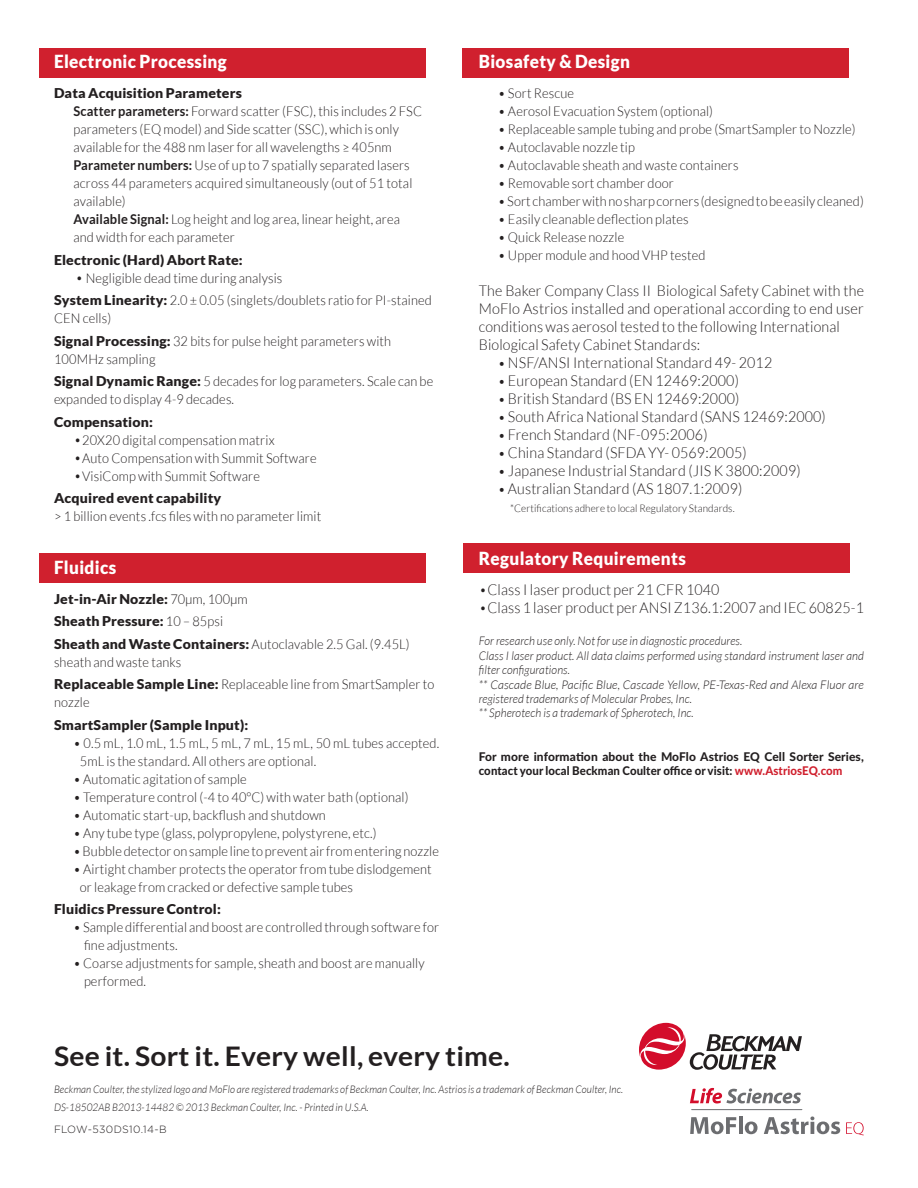
<style>
.page{position:relative;width:918px;height:1188px;background:#fff}
.page>*{position:absolute;margin:0;border:0;box-sizing:border-box;transform-origin:0 0}
.t1{font:700 27px "Lato";letter-spacing:.01em;color:#231f20;scale:1.04 1}
.t2{font:900 18px "Lato";letter-spacing:.02em;color:#fff;scale:.95 1}
.t3{font:300 15px/18px "Lato";letter-spacing:.01em;color:#231f20;text-align:justify;scale:.95 1}
.t4{font:300 13.5px/18px "Lato";letter-spacing:.01em;color:#231f20;scale:.95 1}
.t5{font:900 13.5px "Lato";letter-spacing:.01em;color:#231f20;scale:1.04 1}
.t6{font:italic 300 12px/14.4px "Lato";letter-spacing:.01em;color:#231f20;scale:.95 1}
.t7{font:800 12px/14.4px "Lato";letter-spacing:.01em;color:#231f20}
.t8{font:italic 300 12px/14.4px "Lato";letter-spacing:.01em;color:#231f20}
.t9{font:italic 300 10.5px "Lato";letter-spacing:.01em;color:#231f20;scale:.95 1}
.t10{font:300 10.5px "Lato";letter-spacing:.01em;color:#231f20;scale:.95 1}
.t11{font:300 10.5px "Gotham";letter-spacing:.025em;color:#231f20}
.s1{font-weight:700}
.s2{font-family:"Franklin Gothic";font-weight:400}
.s3{font-weight:900}
.s4{font-weight:300}
.s5{font-size:13.5px}
.s6{font-family:"Franklin Gothic";font-weight:400;font-size:13.5px}
.s7{color:#d0202e}
</style>
<div class="page">
<div style="left:463px;top:544px;width:386px;height:29px;background:#d0202e"></div>
<div style="left:463px;top:48px;width:386px;height:29px;background:#d0202e"></div>
<div style="left:39px;top:553px;width:386px;height:29px;background:#d0202e"></div>
<div style="left:39px;top:48px;width:386px;height:29px;background:#d0202e"></div>
<svg style="left:639px;top:1023px;width:163px;height:47px"></svg>
<svg style="left:690px;top:1088px;width:111px;height:15px"></svg>
<svg style="left:690px;top:1117px;width:46px;height:17px"></svg>
<hr style="left:739px;top:1116px;width:3px;height:18px;background:#6c6d70">
<svg style="left:745px;top:1122px;width:13px;height:12px"></svg>
<svg style="left:764px;top:1116px;width:76px;height:18px"></svg>
<svg style="left:846px;top:1122px;width:18px;height:13px"></svg>
<hr style="left:692px;top:1109px;width:110px;height:1px;background:#6c6d70">
<p class="t2" style="left:54px;top:51px;width:183px">Electronic Processing</p>
<p class="t5" style="left:54px;top:86px;width:182px">Data Acquisition Parameters</p>
<p class="t4" style="left:73px;top:103px;width:368px"><span class="s1">Scatter parameters:</span> Forward scatter (FSC), this includes 2 FSC parameters (EQ model) and Side scatter (SSC), which is only available for the 488 nm laser for all wavelengths ≥ 405nm</p>
<p class="t4" style="left:74px;top:157px;width:356px"><span class="s1">Parameter numbers:</span> Use of up to 7 spatially separated lasers</p>
<p class="t4" style="left:73px;top:175px;width:358px">across 44 parameters acquired simultaneously (out of 51 total</p>
<p class="t4" style="left:73px;top:193px;width:57px">available)</p>
<p class="t4" style="left:74px;top:211px;width:345px"><span class="s1">Available Signal:</span> Log height and log area, linear height, area and width for each parameter</p>
<p class="t5" style="left:54px;top:252px;width:183px">Electronic (Hard) Abort Rate:</p>
<p class="t4" style="left:75px;top:269px;width:220px"><span class="s2">•</span> Negligible dead time during analysis</p>
<p class="t4" style="left:54px;top:292px;width:399px"><span class="s3">System Linearity:</span> 2.0 ± 0.05 (singlets/doublets ratio for PI-stained<br>CEN cells)</p>
<p class="t4" style="left:54px;top:332px;width:356px"><span class="s3">Signal Processing:</span> 32 bits for pulse height parameters with<br>100MHz sampling</p>
<p class="t4" style="left:54px;top:373px;width:401px"><span class="s3">Signal Dynamic Range:</span> 5 decades for log parameters. Scale can be expanded to display 4-9 decades.</p>
<p class="t5" style="left:54px;top:414px;width:97px">Compensation:</p>
<p class="t4" style="left:74px;top:431px;width:213px"><span class="s2">•</span>20X20 digital compensation matrix</p>
<p class="t4" style="left:74px;top:449px;width:257px"><span class="s2">•</span>Auto Compensation with Summit Software</p>
<p class="t4" style="left:74px;top:467px;width:198px"><span class="s2">•</span>VisiComp with Summit Software</p>
<p class="t5" style="left:54px;top:491px;width:162px">Acquired event capability</p>
<p class="t4" style="left:54px;top:508px;width:283px">&gt; 1 billion events .fcs files with no parameter limit</p>
<p class="t2" style="left:54px;top:557px;width:67px">Fluidics</p>
<p class="t5" style="left:54px;top:591px;width:188px">Jet-in-Air Nozzle: <span class="s4">70μm, 100μm</span></p>
<p class="t5" style="left:54px;top:614px;width:164px">Sheath Pressure: <span class="s4">10 – 85psi</span></p>
<p class="t4" style="left:54px;top:635px;width:376px"><span class="s3">Sheath and Waste Containers:</span> Autoclavable 2.5 Gal. (9.45L) sheath and waste tanks</p>
<p class="t4" style="left:54px;top:676px;width:402px"><span class="s3">Replaceable Sample Line:</span> Replaceable line from SmartSampler to nozzle</p>
<p class="t5" style="left:54px;top:717px;width:188px">SmartSampler (Sample Input):</p>
<p class="t4" style="left:80px;top:734px;width:380px;text-indent:-6px">• 0.5 mL, 1.0 mL, 1.5 mL, 5 mL, 7 mL, 15 mL, 50 mL tubes accepted.<br>5mL is the standard. All others are optional.</p>
<p class="t4" style="left:73px;top:770px;width:184px">• Automatic agitation of sample</p>
<p class="t4" style="left:74px;top:788px;width:354px">• Temperature control (-4 to 40°C) with water bath (optional)</p>
<p class="t4" style="left:74px;top:806px;width:267px">• Automatic start-up, backflush and shutdown</p>
<p class="t4" style="left:73px;top:824px;width:321px">• Any tube type (glass, polypropylene, polystyrene, etc.)</p>
<p class="t4" style="left:73px;top:842px;width:386px">• Bubble detector on sample line to prevent air from entering nozzle</p>
<p class="t4" style="left:73px;top:860px;width:379px">• Airtight chamber protects the operator from tube dislodgement</p>
<p class="t4" style="left:80px;top:878px;width:289px">or leakage from cracked or defective sample tubes</p>
<p class="t5" style="left:54px;top:902px;width:162px">Fluidics Pressure Control:</p>
<p class="t4" style="left:84px;top:919px;width:375px;text-indent:-10px">• Sample differential and boost are controlled through software for fine adjustments.</p>
<p class="t4" style="left:73px;top:955px;width:371px">• Coarse adjustments for sample, sheath and boost are manually</p>
<p class="t4" style="left:84px;top:973px;width:67px">performed.</p>
<p class="t2" style="left:479px;top:51px;width:161px">Biosafety &amp; Design</p>
<p class="t4" style="left:498px;top:85px;width:81px">• Sort Rescue</p>
<p class="t4" style="left:498px;top:103px;width:228px">• Aerosol Evacuation System (optional)</p>
<p class="t4" style="left:498px;top:121px;width:378px">• Replaceable sample tubing and probe (SmartSampler to Nozzle)</p>
<p class="t4" style="left:498px;top:139px;width:145px">• Autoclavable nozzle tip</p>
<p class="t4" style="left:498px;top:157px;width:254px">• Autoclavable sheath and waste containers</p>
<p class="t4" style="left:498px;top:175px;width:186px">• Removable sort chamber door</p>
<p class="t4" style="left:498px;top:193px;width:386px">•Sortchamberwithnosharpcorners(designedtobeeasilycleaned)</p>
<p class="t4" style="left:498px;top:211px;width:202px">• Easily cleanable deflection plates</p>
<p class="t4" style="left:498px;top:229px;width:134px">• Quick Release nozzle</p>
<p class="t4" style="left:498px;top:247px;width:220px">• Upper module and hood VHP tested</p>
<p class="t3" style="left:479px;top:282px;width:407px">The Baker Company Class II Biological Safety Cabinet with the MoFlo Astrios installed and operational according to end user conditions was aerosol tested to the following International</p>
<p class="t3" style="left:479px;top:336px;width:235px">Biological Safety Cabinet Standards:</p>
<p class="t3" style="left:498px;top:354px;width:290px"><span class="s5">•</span> NSF/ANSI International Standard 49- 2012</p>
<p class="t3" style="left:498px;top:372px;width:255px"><span class="s5">•</span> European Standard (EN 12469:2000)</p>
<p class="t3" style="left:498px;top:390px;width:255px"><span class="s5">•</span> British Standard (BS EN 12469:2000)</p>
<p class="t3" style="left:498px;top:408px;width:346px"><span class="s5">•</span> South Africa National Standard (SANS 12469:2000)</p>
<p class="t3" style="left:498px;top:426px;width:222px"><span class="s5">•</span> French Standard (NF-095:2006)</p>
<p class="t3" style="left:498px;top:444px;width:263px"><span class="s5">•</span> China Standard (SFDA YY- 0569:2005)</p>
<p class="t3" style="left:498px;top:462px;width:320px"><span class="s5">•</span> Japanese Industrial Standard (JIS K 3800:2009)</p>
<p class="t3" style="left:498px;top:480px;width:258px"><span class="s5">•</span> Australian Standard (AS 1807.1:2009)</p>
<p class="t10" style="left:510px;top:503px;width:238px">*Certifications adhere to local Regulatory Standards.</p>
<p class="t2" style="left:479px;top:548px;width:220px">Regulatory Requirements</p>
<p class="t3" style="left:479px;top:581px;width:255px"><span class="s6">•</span>Class I laser product per 21 CFR 1040</p>
<p class="t3" style="left:479px;top:599px;width:407px"><span class="s6">•</span>Class 1 laser product perANSIZ136.1:2007 and IEC 60825-1</p>
<p class="t6" style="left:479px;top:634px;width:279px">For research use only. Not for use in diagnostic procedures.</p>
<p class="t6" style="left:479px;top:649px;width:407px">Class I laser product. All data claims performed using standard instrument laser and filter configurations.</p>
<p class="t8" style="left:479px;top:678px;width:387px">** Cascade Blue, Pacific Blue, Cascade Yellow, PE-Texas-Red and Alexa Fluor are registered trademarks of Molecular Probes, Inc.</p>
<p class="t6" style="left:479px;top:706px;width:228px">** Spherotech is a trademark of Spherotech, Inc.</p>
<p class="t7" style="left:479px;top:748px;width:387px">For more information about the MoFlo Astrios EQ Cell Sorter Series, contact your local Beckman Coulter office or visit: <span class="s7">www.AstriosEQ.com</span></p>
<p class="t1" style="left:54px;top:1041px;width:440px">See it. Sort it. Every well, every time.</p>
<p class="t9" style="left:54px;top:1083px;width:601px">Beckman Coulter, the stylized logo and MoFlo are registered trademarks of Beckman Coulter, Inc. Astrios is a trademark of Beckman Coulter, Inc.</p>
<p class="t9" style="left:54px;top:1101px;width:333px">DS-18502AB B2013-14482 © 2013 Beckman Coulter, Inc. - Printed in U.S.A.</p>
<p class="t11" style="left:54px;top:1123px;width:114px">FLOW-530DS10.14-B</p>
</div>
